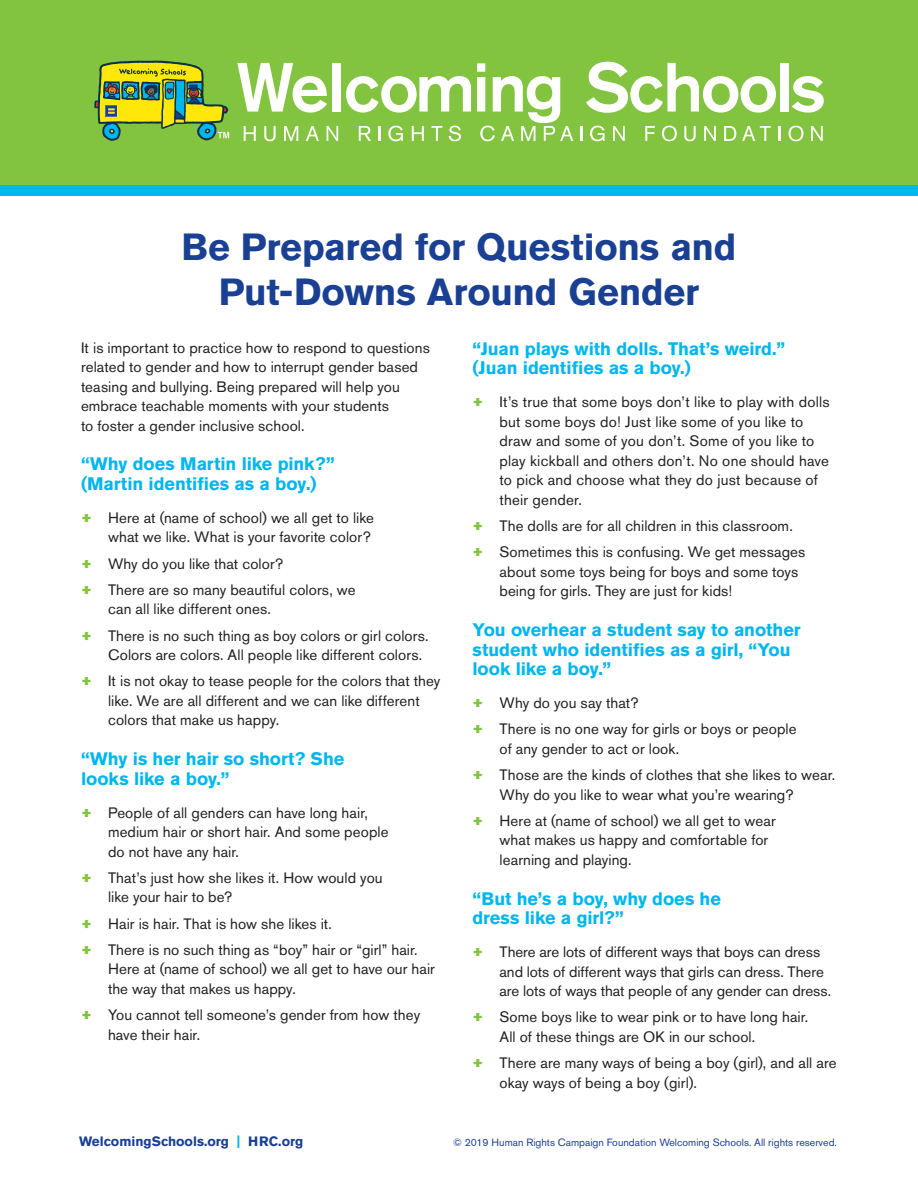
<style>
.page{position:relative;width:918px;height:1188px;background:#fff}
.page>*{position:absolute;margin:0;border:0;box-sizing:border-box;transform-origin:0 0}
.Headline{font:700 37.5px/45px "Akzidenz Grotesk Pro";letter-spacing:-.005em;color:#1a4093;text-align:center}
.Subhead{font:700 18px/19.5px "Akzidenz Grotesk Pro";letter-spacing:-.005em;color:#00b6ef}
.Body_Text{font:15px/19.5px "Akzidenz Grotesk Pro";letter-spacing:.005em;color:#231f20}
.t1{font:700 13.5px "Akzidenz Grotesk Pro";color:#1a4093}
.t2{font:10.5px "Akzidenz Grotesk Pro";color:#1a4093}
.s1{font-family:"Akzidenz Grotesk Pro Super";color:#82c340}
.s2{color:#00b6ef}
</style>
<div class="page">
<div style="left:0;top:0;width:918px;height:185px;background:#82c340"></div>
<svg style="left:237px;top:63px;width:90px;height:50px"></svg>
<div style="left:332px;top:63px;width:9px;height:49px;background:#fff"></div>
<svg style="left:346px;top:76px;width:125px;height:37px"></svg>
<svg style="left:586px;top:62px;width:190px;height:51px"></svg>
<div style="left:780px;top:63px;width:9px;height:49px;background:#fff"></div>
<svg style="left:792px;top:76px;width:32px;height:37px"></svg>
<svg style="left:94px;top:61px;width:135px;height:80px"></svg>
<svg style="left:244px;top:126px;width:12px;height:15px"></svg>
<svg style="left:264px;top:126px;width:12px;height:15px"></svg>
<svg style="left:284px;top:126px;width:14px;height:15px"></svg>
<svg style="left:306px;top:126px;width:13px;height:15px"></svg>
<svg style="left:327px;top:126px;width:11px;height:15px"></svg>
<svg style="left:359px;top:126px;width:12px;height:15px"></svg>
<svg style="left:379px;top:126px;width:2px;height:15px"></svg>
<svg style="left:388px;top:126px;width:15px;height:15px"></svg>
<svg style="left:412px;top:126px;width:12px;height:15px"></svg>
<svg style="left:431px;top:126px;width:11px;height:15px"></svg>
<svg style="left:449px;top:126px;width:12px;height:15px"></svg>
<svg style="left:477px;top:63px;width:96px;height:78px"></svg>
<svg style="left:580px;top:126px;width:2px;height:15px"></svg>
<svg style="left:590px;top:126px;width:15px;height:15px"></svg>
<svg style="left:613px;top:126px;width:12px;height:15px"></svg>
<svg style="left:645px;top:126px;width:10px;height:15px"></svg>
<svg style="left:662px;top:126px;width:15px;height:15px"></svg>
<svg style="left:684px;top:126px;width:12px;height:15px"></svg>
<svg style="left:704px;top:126px;width:12px;height:15px"></svg>
<svg style="left:724px;top:126px;width:12px;height:15px"></svg>
<svg style="left:742px;top:126px;width:29px;height:15px"></svg>
<svg style="left:778px;top:126px;width:2px;height:15px"></svg>
<svg style="left:789px;top:126px;width:15px;height:15px"></svg>
<svg style="left:811px;top:126px;width:12px;height:15px"></svg>
<div style="left:0;top:185px;width:918px;height:10px;background:#00b6ef"></div>
<p class="Headline" style="left:181px;top:224px;width:557px">Be Prepared for Questions and<br>Put-Downs Around Gender</p>
<p class="Body_Text" style="left:81px;top:337px;width:350px">It is important to practice how to respond to questions related to gender and how to interrupt gender based teasing and bullying. Being prepared will help you embrace teachable moments with your students<br>to foster a gender inclusive school.</p>
<p class="Subhead" style="left:81px;top:454px;width:255px">“Why does Martin like pink?” (Martin identifies as a boy.)</p>
<p class="Body_Text" style="left:81px;top:508px;width:295px;text-align:right"><span class="s1">+</span> Here at (name of school) we all get to like what we like. What is your favorite color?</p>
<p class="Body_Text" style="left:81px;top:553px;width:204px"><span class="s1">+</span> Why do you like that color?</p>
<p class="Body_Text" style="left:108px;top:580px;width:249px;text-indent:-27px"><span class="s1">+</span> There are so many beautiful colors, we can all like different ones.</p>
<p class="Body_Text" style="left:108px;top:625px;width:322px;text-indent:-27px"><span class="s1">+</span> There is no such thing as boy colors or girl colors.<br>Colors are colors. All people like different colors.</p>
<p class="Body_Text" style="left:108px;top:671px;width:334px;text-indent:-27px"><span class="s1">+</span> It is not okay to tease people for the colors that they like. We are all different and we can like different colors that make us happy.</p>
<p class="Subhead" style="left:81px;top:749px;width:265px">“Why is her hair so short? She looks like a boy.”</p>
<p class="Body_Text" style="left:108px;top:802px;width:282px;text-indent:-27px"><span class="s1">+</span> People of all genders can have long hair, medium hair or short hair. And some people do not have any hair.</p>
<p class="Body_Text" style="left:108px;top:868px;width:276px;text-indent:-27px"><span class="s1">+</span> That’s just how she likes it. How would you like your hair to be?</p>
<p class="Body_Text" style="left:81px;top:913px;width:252px"><span class="s1">+</span> Hair is hair. That is how she likes it.</p>
<p class="Body_Text" style="left:108px;top:940px;width:329px;text-indent:-27px"><span class="s1">+</span> There is no such thing as “boy” hair or “girl” hair.<br>Here at (name of school) we all get to have our hair the way that makes us happy.</p>
<p class="Body_Text" style="left:108px;top:1005px;width:314px;text-indent:-27px"><span class="s1">+</span> You cannot tell someone’s gender from how they have their hair.</p>
<p class="Subhead" style="left:472px;top:339px;width:314px">“Juan plays with dolls. That’s weird.” (Juan identifies as a boy.)</p>
<p class="Body_Text" style="left:500px;top:392px;width:332px;text-indent:-27px"><span class="s1">+</span> It’s true that some boys don’t like to play with dolls but some boys do! Just like some of you like to draw and some of you don’t. Some of you like to play kickball and others don’t. No one should have to pick and choose what they do just because of their gender.</p>
<p class="Body_Text" style="left:472px;top:516px;width:322px"><span class="s1">+</span> The dolls are for all children in this classroom.</p>
<p class="Body_Text" style="left:500px;top:542px;width:307px;text-indent:-27px"><span class="s1">+</span> Sometimes this is confusing. We get messages about some toys being for boys and some toys being for girls. They are just for kids!</p>
<p class="Subhead" style="left:472px;top:620px;width:330px">You overhear a student say to another student who identifies as a girl, “You look like a boy.”</p>
<p class="Body_Text" style="left:472px;top:693px;width:168px"><span class="s1">+</span> Why do you say that?</p>
<p class="Body_Text" style="left:500px;top:719px;width:299px;text-indent:-27px"><span class="s1">+</span> There is no one way for girls or boys or people of any gender to act or look.</p>
<p class="Body_Text" style="left:500px;top:765px;width:337px;text-indent:-27px"><span class="s1">+</span> Those are the kinds of clothes that she likes to wear.<br>Why do you like to wear what you’re wearing?</p>
<p class="Body_Text" style="left:500px;top:811px;width:278px;text-indent:-27px"><span class="s1">+</span> Here at (name of school) we all get to wear what makes us happy and comfortable for learning and playing.</p>
<p class="Subhead" style="left:472px;top:888px;width:250px">“But he’s a boy, why does he dress like a girl?”</p>
<p class="Body_Text" style="left:500px;top:942px;width:333px;text-indent:-27px"><span class="s1">+</span> There are lots of different ways that boys can dress and lots of different ways that girls can dress. There are lots of ways that people of any gender can dress.</p>
<p class="Body_Text" style="left:500px;top:1007px;width:310px;text-indent:-27px"><span class="s1">+</span> Some boys like to wear pink or to have long hair.<br>All of these things are OK in our school.</p>
<p class="Body_Text" style="left:500px;top:1053px;width:339px;text-indent:-27px"><span class="s1">+</span> There are many ways of being a boy (girl), and all are okay ways of being a boy (girl).</p>
<p class="t1" style="left:79px;top:1133px;width:226px">WelcomingSchools.org <span class="s2">|</span> HRC.org</p>
<p class="t2" style="left:453px;top:1136px;width:385px">© 2019 Human Rights Campaign Foundation Welcoming Schools. All rights reserved.</p>
</div>
